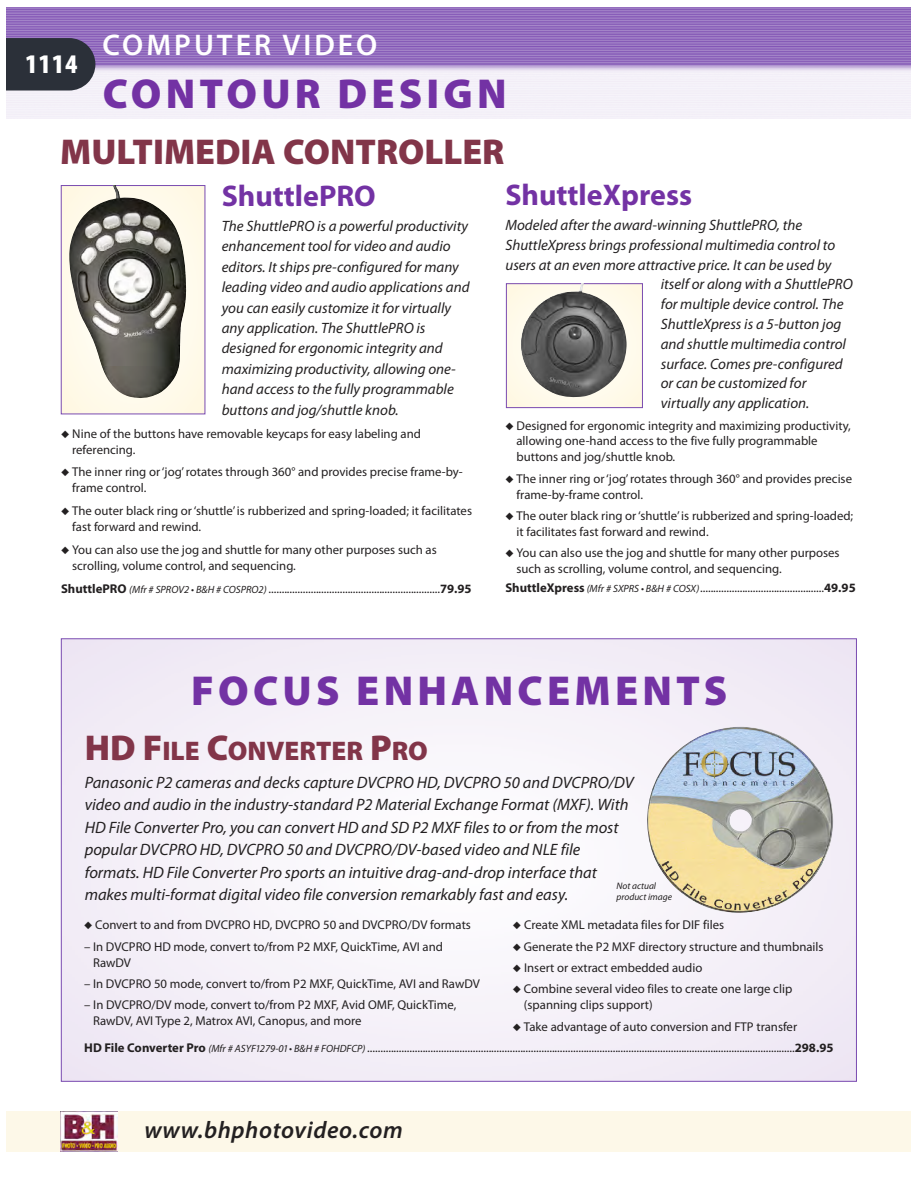
<style>
.page{position:relative;width:918px;height:1188px;background:#fff}
.page>*{position:absolute;margin:0;border:0;box-sizing:border-box;transform-origin:0 0}
.t1{font:900 42px "Myriad Pro";letter-spacing:.1em;color:#7332a4}
.t2{font:900 36px "Myriad Pro";color:#823549}
.t3{font:700 30px "Myriad Pro";color:#7332a4}
.t4{font:600 30px "Myriad Pro";letter-spacing:.1em;color:#fff}
.t5{font:900 27px "Myriad Pro";color:#823549}
.t6{font:900 condensed 27px "Myriad Pro";color:#fff}
.t7{font:italic 600 24px "Myriad Pro";letter-spacing:.025em;color:#232021}
.t8{font:italic 16.5px/22.5px "Myriad Pro";color:#232021}
.t9{font:italic 15px/20.4px "Myriad Pro";color:#232021}
.t10{font:12.75px/15.9px "Myriad Pro";color:#232021}
.t11{font:italic 9.45px/11.4px "Myriad Pro";color:#232021}
.s1{font-weight:700}
.s2{font-style:italic;font-size:10.5px}
.s3{font-size:36px}
</style>
<div class="page">
<div style="left:884px;top:1111px;width:27px;height:41px;background:#fdf8e8"></div>
<img style="left:6px;top:7px;width:905px;height:112px">
<svg style="left:6px;top:38px;width:89px;height:53px"></svg>
<div style="left:6px;top:1111px;width:905px;height:40px;background:#fdf8e8"></div>
<img style="left:60px;top:1111px;width:58px;height:40px">
<div style="left:506px;top:283px;width:137px;height:125px;border:1px solid #7a4bb1"></div>
<img style="left:521px;top:284px;width:106px;height:114px">
<div style="left:61px;top:185px;width:144px;height:229px;border:1px solid #7a4bb1"></div>
<img style="left:69px;top:186px;width:117px;height:213px">
<img style="left:646px;top:725px;width:189px;height:188px">
<h3 class="t6" style="left:26px;top:52px;width:54px">1114</h3>
<h3 class="t4" style="left:102px;top:33px;width:276px">COMPUTER VIDEO</h3>
<h1 class="t1" style="left:103px;top:77px;width:405px">CONTOUR DESIGN</h1>
<h2 class="t2" style="left:60px;top:137px;width:446px">MULTIMEDIA CONTROLLER</h2>
<h3 class="t3" style="left:222px;top:183px;width:155px">ShuttlePRO</h3>
<p class="t9" style="left:222px;top:217px;width:249px">The ShuttlePRO is a powerful productivity enhancement tool for video and audio editors. It ships pre-configured for many leading video and audio applications and you can easily customize it for virtually any application. The ShuttlePRO is designed for ergonomic integrity and maximizing productivity, allowing one&shy;hand access to the fully programmable buttons and jog/shuttle knob.</p>
<p class="t10" style="left:72px;top:426px;width:350px;text-indent:-11px">◆ Nine of the buttons have removable keycaps for easy labeling and referencing.</p>
<p class="t10" style="left:72px;top:465px;width:392px;text-indent:-11px">◆ The inner ring or ‘jog’ rotates through 360° and provides precise frame-by&shy;frame control.</p>
<p class="t10" style="left:72px;top:504px;width:401px;text-indent:-11px">◆ The outer black ring or ‘shuttle’ is rubberized and spring-loaded; it facilitates fast forward and rewind.</p>
<p class="t10" style="left:72px;top:543px;width:366px;text-indent:-11px">◆ You can also use the jog and shuttle for many other purposes such as scrolling, volume control, and sequencing.</p>
<p class="t10" style="left:61px;top:582px;width:412px"><span class="s1">ShuttlePRO</span> <span class="s2">(Mfr # SPROV2 • B&amp;H # COSPRO2)</span> .................................................................<span class="s1">79.95</span></p>
<h3 class="t3" style="left:505px;top:183px;width:188px">ShuttleXpress</h3>
<p class="t9" style="left:505px;top:216px;width:298px">Modeled after the award-winning ShuttlePRO, the</p>
<p class="t9" style="left:505px;top:236px;width:331px">ShuttleXpress brings professional multimedia control to</p>
<p class="t9" style="left:505px;top:256px;width:328px">users at an even more attractive price. It can be used by</p>
<p class="t9" style="left:661px;top:276px;width:193px">itself or along with a ShuttlePRO</p>
<p class="t9" style="left:661px;top:295px;width:184px">for multiple device control. The</p>
<p class="t9" style="left:661px;top:315px;width:182px">ShuttleXpress is a 5-button jog</p>
<p class="t9" style="left:661px;top:335px;width:187px">and shuttle multimedia control</p>
<p class="t9" style="left:661px;top:355px;width:183px">surface. Comes pre-configured</p>
<p class="t9" style="left:661px;top:375px;width:147px">or can be customized for</p>
<p class="t9" style="left:661px;top:394px;width:150px">virtually any application.</p>
<p class="t10" style="left:517px;top:418px;width:336px;text-indent:-11px">◆ Designed for ergonomic integrity and maximizing productivity, allowing one-hand access to the five fully programmable buttons and jog/shuttle knob.</p>
<p class="t10" style="left:517px;top:472px;width:337px;text-indent:-11px">◆ The inner ring or ‘jog’ rotates through 360° and provides precise frame-by-frame control.</p>
<p class="t10" style="left:517px;top:509px;width:338px;text-indent:-11px">◆ The outer black ring or ‘shuttle’ is rubberized and spring-loaded; it facilitates fast forward and rewind.</p>
<p class="t10" style="left:517px;top:546px;width:325px;text-indent:-11px">◆ You can also use the jog and shuttle for many other purposes such as scrolling, volume control, and sequencing.</p>
<p class="t10" style="left:505px;top:581px;width:352px"><span class="s1">ShuttleXpress</span> <span class="s2">(Mfr # SXPRS • B&amp;H # COSX)</span>...............................................<span class="s1">49.95</span></p>
<h1 class="t1" style="left:191px;top:673px;width:538px">FOCUS ENHANCEMENTS</h1>
<h3 class="t5" style="left:85px;top:740px;width:345px"><span class="s3">HD F</span>ILE <span class="s3">C</span>ONVERTER <span class="s3">P</span>RO</h3>
<p class="t8" style="left:85px;top:772px;width:551px">Panasonic P2 cameras and decks capture DVCPRO HD, DVCPRO 50 and DVCPRO/DV video and audio in the industry-standard P2 Material Exchange Format (MXF). With HD File Converter Pro, you can convert HD and SD P2 MXF files to or from the most popular DVCPRO HD, DVCPRO 50 and DVCPRO/DV-based video and NLE file formats. HD File Converter Pro sports an intuitive drag-and-drop interface that makes multi-format digital video file conversion remarkably fast and easy.</p>
<p class="t10" style="left:84px;top:918px;width:388px">◆ Convert to and from DVCPRO HD, DVCPRO 50 and DVCPRO/DV formats</p>
<p class="t10" style="left:93px;top:940px;width:351px;text-indent:-9px">– In DVCPRO HD mode, convert to/from P2 MXF, QuickTime, AVI and<br>RawDV</p>
<p class="t10" style="left:84px;top:977px;width:398px">– In DVCPRO 50 mode, convert to/from P2 MXF, QuickTime, AVI and RawDV</p>
<p class="t10" style="left:93px;top:998px;width:365px;text-indent:-9px">– In DVCPRO/DV mode, convert to/from P2 MXF, Avid OMF, QuickTime,<br>RawDV, AVI Type 2, Matrox AVI, Canopus, and more</p>
<p class="t11" style="left:617px;top:881px;width:57px">Not actual product image</p>
<p class="t10" style="left:513px;top:918px;width:213px">◆ Create XML metadata files for DIF files</p>
<p class="t10" style="left:513px;top:940px;width:312px">◆ Generate the P2 MXF directory structure and thumbnails</p>
<p class="t10" style="left:513px;top:961px;width:191px">◆ Insert or extract embedded audio</p>
<p class="t10" style="left:524px;top:982px;width:270px;text-indent:-11px">◆ Combine several video files to create one large clip (spanning clips support)</p>
<p class="t10" style="left:84px;top:1017px;width:751px;line-height:21px;text-indent:429px">◆ Take advantage of auto conversion and FTP transfer<br><span class="s1">HD File Converter Pro</span> <span class="s2">(Mfr # ASYF1279-01• B&amp;H # FOHDFCP)</span> ..................................................................................................................................................................<span class="s1">298.95</span></p>
<h3 class="t7" style="left:144px;top:1120px;width:260px">www.bhphotovideo.com</h3>
</div>
